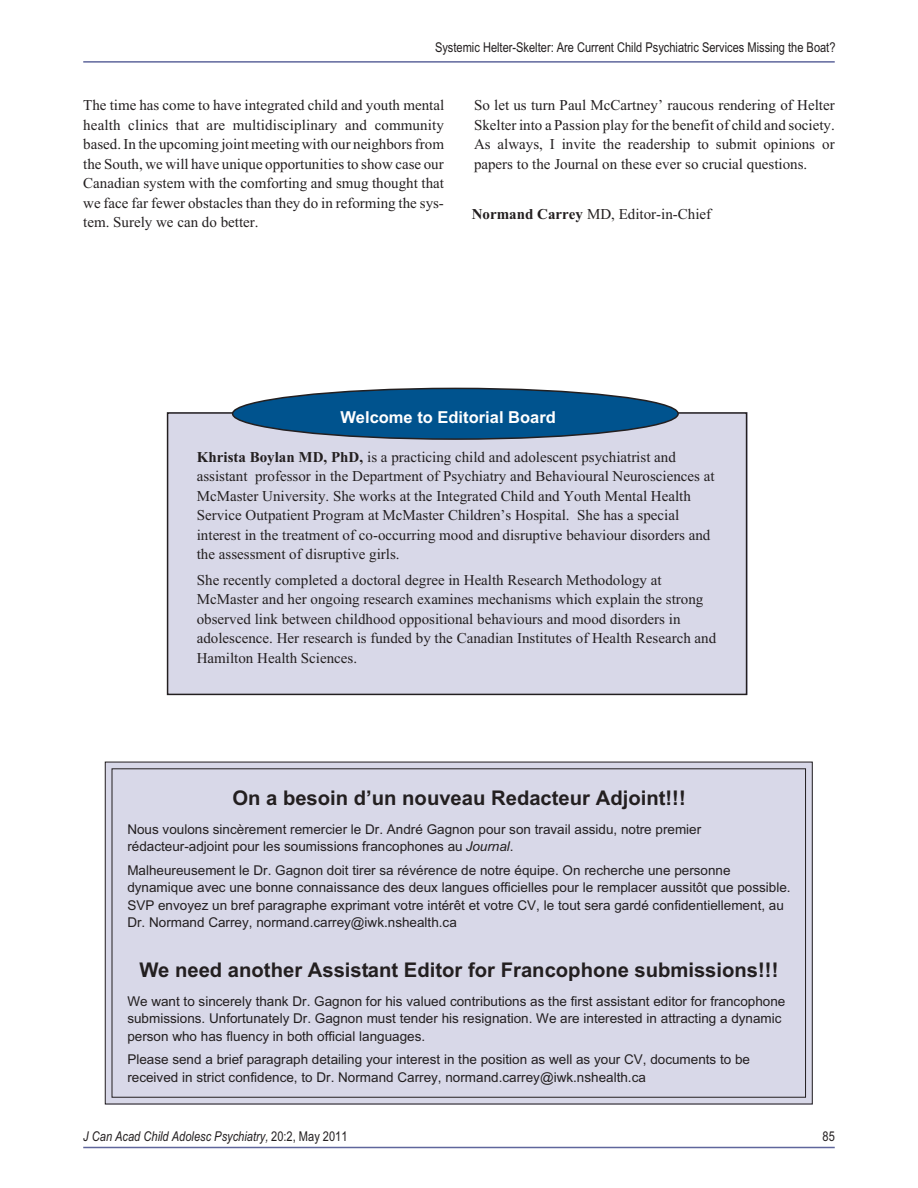
<style>
.page{position:relative;width:918px;height:1188px;background:#fff}
.page>*{position:absolute;margin:0;border:0;box-sizing:border-box;transform-origin:0 0}
.t1{font:700 20.25px "Arial";color:#231f20}
.t2{font:700 16.5px "Arial";color:#fff}
.t3{font:15px/19.5px "Times New Roman";color:#231f20;text-align:justify}
.t4{font:13.5px/17.5px "Arial";color:#231f20}
.t5{font:13.5px "Arial Narrow";color:#231f20}
.t6{font:italic 13.5px "Arial Narrow";color:#231f20}
.s1{font-weight:700}
.s2{font-style:italic}
.s3{font-style:normal}
</style>
<div class="page">
<hr style="left:83px;top:61px;width:752px;height:2px;background:#5f669c">
<hr style="left:83px;top:1147px;width:752px;height:1px;background:#5f669c">
<div style="left:105px;top:762px;width:708px;height:342px;background:#d8d8e8"></div>
<div style="left:167px;top:412px;width:580px;height:283px;background:#d8d8e8"></div>
<div style="left:167px;top:412px;width:580px;height:283px;border:2px solid #231f20"></div>
<div style="left:232px;top:388px;width:447px;height:52px;background:#00538e;border:2px solid #231f20;border-radius:50%"></div>
<p class="t5" style="left:435px;top:42px;width:402px">Systemic Helter-Skelter: Are Current Child Psychiatric Services Missing the Boat?</p>
<p class="t3" style="left:83px;top:97px;width:362px">The time has come to have integrated child and youth mental health clinics that are multidisciplinary and community based. In the upcoming joint meeting with our neighbors from the South, we will have unique opportunities to show case our Canadian system with the comforting and smug thought that we face far fewer obstacles than they do in reforming the sys&shy;tem. Surely we can do better.</p>
<p class="t3" style="left:474px;top:97px;width:362px">So let us turn Paul McCartney’ raucous rendering of Helter Skelter into a Passion play for the benefit of child and society.<br>As always, I invite the readership to submit opinions or papers to the Journal on these ever so crucial questions.</p>
<p class="t3" style="left:472px;top:206px;width:241px"><span class="s1">Normand Carrey</span> MD, Editor-in-Chief</p>
<p class="t2" style="left:341px;top:412px;width:217px">Welcome to Editorial Board</p>
<p class="t3" style="left:197px;top:449px;width:519px;text-align:left"><span class="s1">Khrista Boylan MD, PhD,</span> is a practicing child and adolescent psychiatrist and assistant professor in the Department of Psychiatry and Behavioural Neurosciences at McMaster University. She works at the Integrated Child and Youth Mental Health Service Outpatient Program at McMaster Children’s Hospital. She has a special interest in the treatment of co-occurring mood and disruptive behaviour disorders and the assessment of disruptive girls.</p>
<p class="t3" style="left:197px;top:572px;width:521px;text-align:left">She recently completed a doctoral degree in Health Research Methodology at McMaster and her ongoing research examines mechanisms which explain the strong observed link between childhood oppositional behaviours and mood disorders in adolescence. Her research is funded by the Canadian Institutes of Health Research and Hamilton Health Sciences.</p>
<h1 class="t1" style="left:232px;top:790px;width:455px">On a besoin d’un nouveau Redacteur Adjoint!!!</h1>
<p class="t4" style="left:127px;top:821px;width:575px">Nous voulons sincèrement remercier le Dr. André Gagnon pour son travail assidu, notre premier rédacteur-adjoint pour les soumissions francophones au <span class="s2">Journal</span>.</p>
<p class="t4" style="left:127px;top:862px;width:665px">Malheureusement le Dr. Gagnon doit tirer sa révérence de notre équipe. On recherche une personne dynamique avec une bonne connaissance des deux langues officielles pour le remplacer aussitôt que possible.<br>SVP envoyez un bref paragraphe exprimant votre intérêt et votre CV, le tout sera gardé confidentiellement, au Dr. Normand Carrey, normand.carrey@iwk.nshealth.ca</p>
<h1 class="t1" style="left:139px;top:962px;width:640px">We need another Assistant Editor for Francophone submissions!!!</h1>
<p class="t4" style="left:127px;top:993px;width:660px">We want to sincerely thank Dr. Gagnon for his valued contributions as the first assistant editor for francophone submissions. Unfortunately Dr. Gagnon must tender his resignation. We are interested in attracting a dynamic person who has fluency in both official languages.</p>
<p class="t4" style="left:127px;top:1052px;width:624px">Please send a brief paragraph detailing your interest in the position as well as your CV, documents to be received in strict confidence, to Dr. Normand Carrey, normand.carrey@iwk.nshealth.ca</p>
<p class="t6" style="left:83px;top:1128px;width:266px">J Can Acad Child Adolesc Psychiatry, <span class="s3">20:2, May 2011</span></p>
<p class="t5" style="left:823px;top:1131px;width:14px">85</p>
</div>
